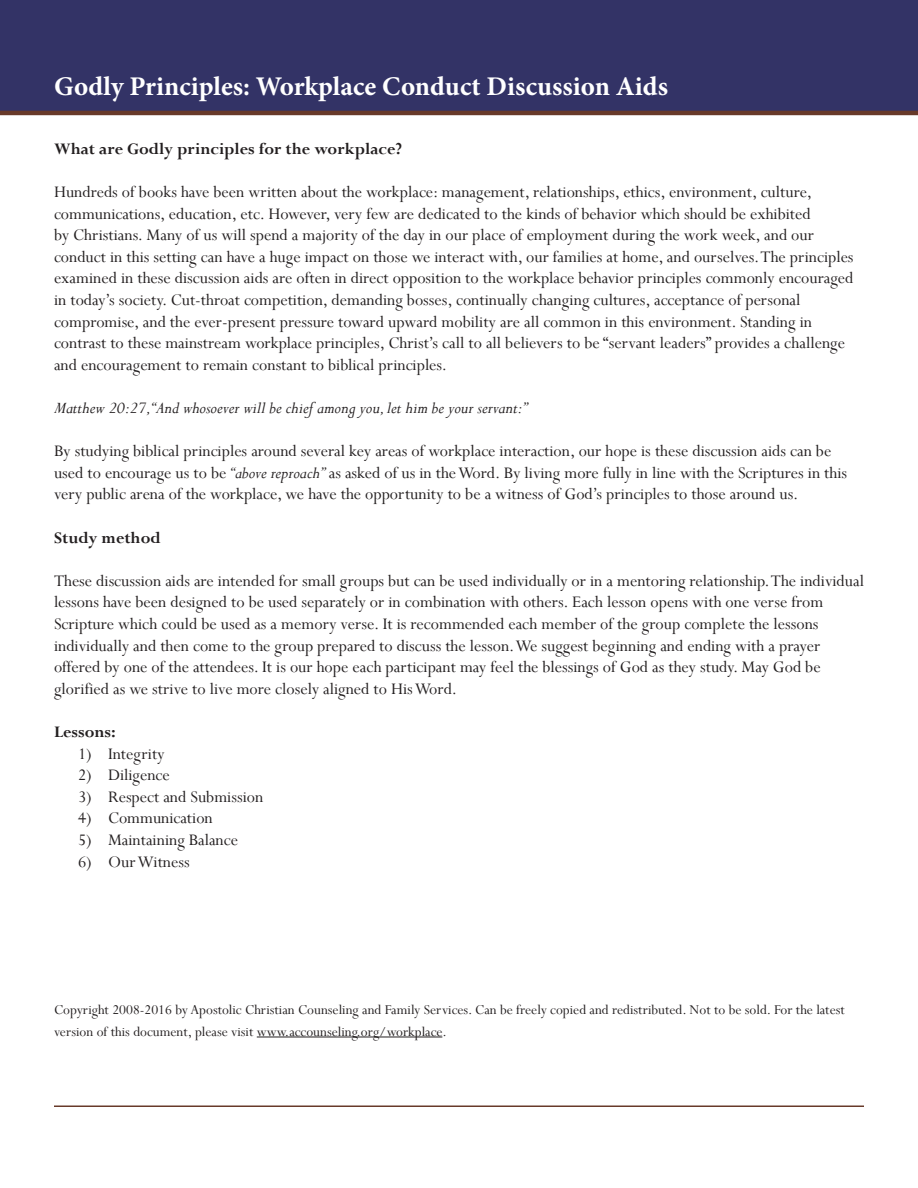
<style>
.page{position:relative;width:918px;height:1188px;background:#fff}
.page>*{position:absolute;margin:0;border:0;box-sizing:border-box;transform-origin:0 0}
.t1{font:700 27px "Minion Pro";color:#fff}
.Endnote_Text{font:18px/21.6px "Perpetua";color:#231f20}
.Endnote_Text-2{font:italic 18px "Perpetua";color:#231f20}
.Endnote_Text-3{font:700 18px "Perpetua";color:#231f20}
.Endnote_Text-4{font:15px/21.6px "Perpetua";color:#231f20}
.s1{font-style:italic}
</style>
<div class="page">
<div style="left:0;top:0;width:918px;height:113px;background:#336"></div>
<hr style="left:54px;top:1106px;width:810px;height:1px;background:#683a2a">
<hr style="left:0;top:111px;width:918px;height:4px;background:#683a2a">
<hr style="left:257px;top:1037px;width:185px;height:1px;background:#231f20">
<h1 class="t1" style="left:54px;top:68px;width:616px">Godly Principles: Workplace Conduct Discussion Aids</h1>
<p class="Endnote_Text-3" style="left:54px;top:137px;width:350px">What are Godly principles for the workplace?</p>
<p class="Endnote_Text" style="left:54px;top:181px;width:801px">Hundreds of books have been written about the workplace: management, relationships, ethics, environment, culture, communications, education, etc. However, very few are dedicated to the kinds of behavior which should be exhibited<br>by Christians. Many of us will spend a majority of the day in our place of employment during the work week, and our conduct in this setting can have a huge impact on those we interact with, our families at home, and ourselves. The principles examined in these discussion aids are often in direct opposition to the workplace behavior principles commonly encouraged in today’s society. Cut-throat competition, demanding bosses, continually changing cultures, acceptance of personal compromise, and the ever-present pressure toward upward mobility are all common in this environment. Standing in contrast to these mainstream workplace principles, Christ’s call to all believers to be “servant leaders” provides a challenge and encouragement to remain constant to biblical principles.</p>
<p class="Endnote_Text-2" style="left:54px;top:397px;width:475px">Matthew 20:27,“And whosoever will be chief among you, let him be your servant:”</p>
<p class="Endnote_Text" style="left:54px;top:440px;width:795px">By studying biblical principles around several key areas of workplace interaction, our hope is these discussion aids can be used to encourage us to be <span class="s1">“above reproach”</span> as asked of us in the Word. By living more fully in line with the Scriptures in this very public arena of the workplace, we have the opportunity to be a witness of God’s principles to those around us.</p>
<p class="Endnote_Text-3" style="left:54px;top:526px;width:108px">Study method</p>
<p class="Endnote_Text" style="left:54px;top:570px;width:812px">These discussion aids are intended for small groups but can be used individually or in a mentoring relationship. The individual lessons have been designed to be used separately or in combination with others. Each lesson opens with one verse from Scripture which could be used as a memory verse. It is recommended each member of the group complete the lessons individually and then come to the group prepared to discuss the lesson. We suggest beginning and ending with a prayer offered by one of the attendees. It is our hope each participant may feel the blessings of God as they study. May God be glorified as we strive to live more closely aligned to His Word.</p>
<p class="Endnote_Text-3" style="left:54px;top:721px;width:63px">Lessons:</p>
<p class="Endnote_Text" style="left:78px;top:742px;width:88px">1) Integrity</p>
<p class="Endnote_Text" style="left:78px;top:764px;width:93px">2) Diligence</p>
<p class="Endnote_Text" style="left:78px;top:786px;width:187px">3) Respect and Submission</p>
<p class="Endnote_Text" style="left:78px;top:807px;width:136px">4) Communication</p>
<p class="Endnote_Text" style="left:78px;top:829px;width:162px">5) Maintaining Balance</p>
<p class="Endnote_Text" style="left:78px;top:850px;width:113px">6) Our Witness</p>
<p class="Endnote_Text-4" style="left:54px;top:999px;width:792px">Copyright 2008-2016 by Apostolic Christian Counseling and Family Services. Can be freely copied and redistributed. Not to be sold. For the latest version of this document, please visit www.accounseling.org/workplace.</p>
</div>
